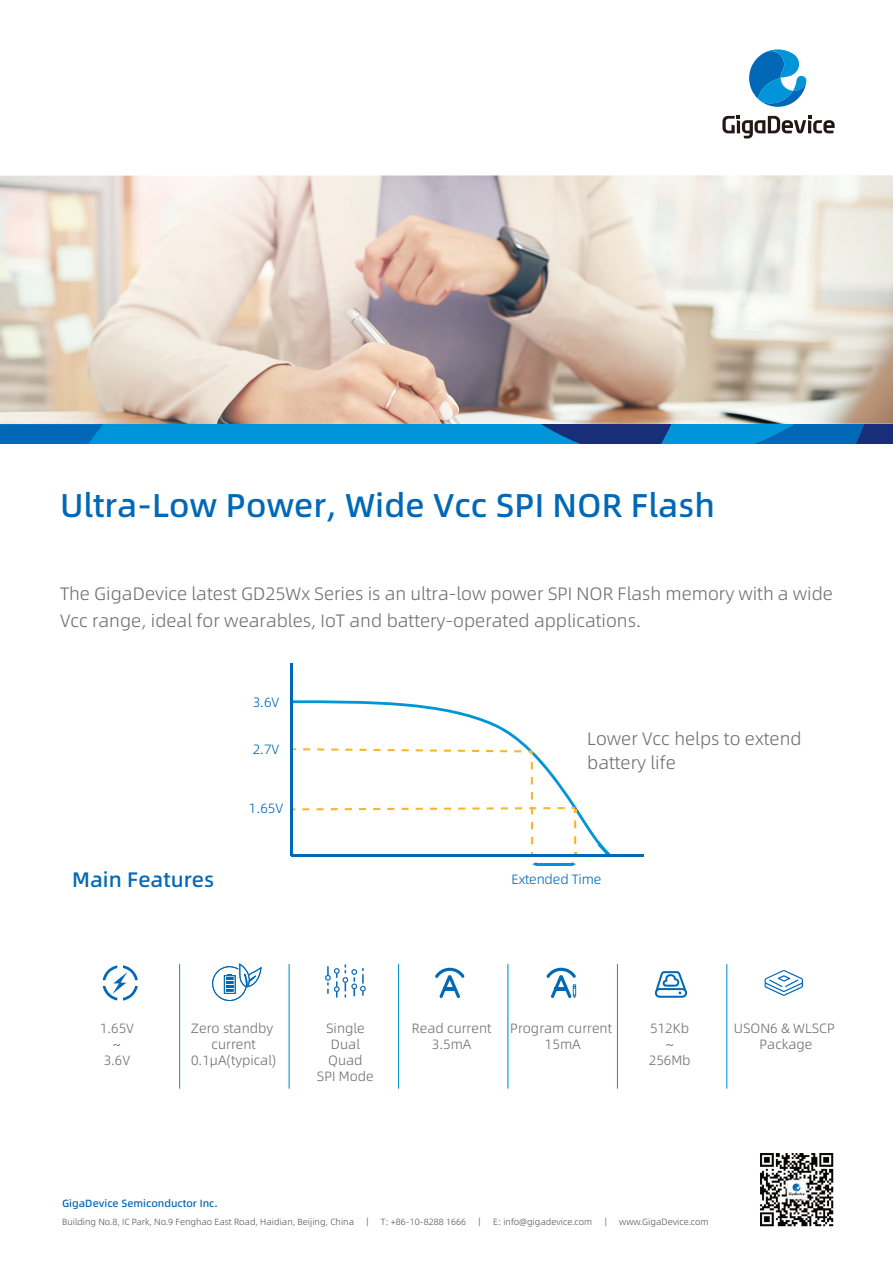
<style>
.page{position:relative;width:893px;height:1263px;background:#fff}
.page>*{position:absolute;margin:0;border:0;box-sizing:border-box;transform-origin:0 0}
.t1{font:33px "Alibaba Pu Hui Ti 2 65 Medium";color:#0068b7}
.t2{font:21px "Alibaba Pu Hui Ti 2 65 Medium";color:#0068b7}
.t3{font:18px/24px "Alibaba Pu Hui Ti 2 45 Light";color:#70706f}
.t4{font:13.5px/16.2px "Alibaba Pu Hui Ti 2 45 Light";color:#70706f;text-align:center}
.t5{font:13.5px "Alibaba Pu Hui Ti 2 45 Light";letter-spacing:-.01em;color:#0068b7}
.t6{font:10.5px "Alibaba Pu Hui Ti 2 65 Medium";color:#0068b7}
.t7{font:9px "Alibaba Pu Hui Ti 2 45 Light";color:#595757}
</style>
<div class="page">
<hr style="left:179px;top:964px;width:1px;height:124px;background:#0095d8">
<hr style="left:289px;top:964px;width:1px;height:124px;background:#0095d8">
<hr style="left:398px;top:964px;width:1px;height:124px;background:#0095d8">
<hr style="left:508px;top:964px;width:1px;height:124px;background:#0095d8">
<hr style="left:617px;top:964px;width:1px;height:124px;background:#0095d8">
<hr style="left:727px;top:964px;width:1px;height:124px;background:#0095d8">
<img style="left:760px;top:1153px;width:74px;height:74px">
<svg style="left:0;top:424px;width:893px;height:20px;background:#037bc2"></svg>
<svg style="left:722px;top:116px;width:113px;height:22px"></svg>
<svg style="left:749px;top:49px;width:57px;height:58px"></svg>
<img style="left:0;top:175px;width:893px;height:249px">
<svg style="left:293px;top:700px;width:318px;height:155px"></svg>
<svg style="left:303px;top:748px;width:7px;height:2px"></svg>
<svg style="left:317px;top:748px;width:7px;height:2px"></svg>
<svg style="left:331px;top:748px;width:7px;height:3px"></svg>
<svg style="left:345px;top:749px;width:7px;height:2px"></svg>
<svg style="left:359px;top:749px;width:7px;height:2px"></svg>
<svg style="left:373px;top:749px;width:8px;height:2px"></svg>
<svg style="left:388px;top:749px;width:7px;height:2px"></svg>
<svg style="left:402px;top:749px;width:7px;height:2px"></svg>
<svg style="left:416px;top:749px;width:7px;height:2px"></svg>
<svg style="left:430px;top:749px;width:7px;height:2px"></svg>
<svg style="left:444px;top:749px;width:7px;height:3px"></svg>
<svg style="left:458px;top:750px;width:7px;height:2px"></svg>
<svg style="left:472px;top:750px;width:7px;height:2px"></svg>
<svg style="left:486px;top:750px;width:7px;height:2px"></svg>
<svg style="left:500px;top:750px;width:7px;height:2px"></svg>
<svg style="left:514px;top:750px;width:7px;height:2px"></svg>
<svg style="left:302px;top:808px;width:7px;height:2px"></svg>
<svg style="left:316px;top:808px;width:8px;height:2px"></svg>
<svg style="left:331px;top:808px;width:7px;height:2px"></svg>
<svg style="left:345px;top:808px;width:7px;height:2px"></svg>
<svg style="left:359px;top:808px;width:7px;height:2px"></svg>
<svg style="left:373px;top:808px;width:7px;height:2px"></svg>
<svg style="left:387px;top:808px;width:7px;height:2px"></svg>
<svg style="left:402px;top:808px;width:7px;height:2px"></svg>
<svg style="left:416px;top:808px;width:7px;height:2px"></svg>
<svg style="left:430px;top:808px;width:7px;height:2px"></svg>
<svg style="left:444px;top:807px;width:7px;height:3px"></svg>
<svg style="left:458px;top:807px;width:7px;height:3px"></svg>
<svg style="left:472px;top:807px;width:7px;height:2px"></svg>
<svg style="left:487px;top:807px;width:7px;height:2px"></svg>
<svg style="left:501px;top:807px;width:7px;height:2px"></svg>
<svg style="left:515px;top:807px;width:7px;height:2px"></svg>
<svg style="left:543px;top:807px;width:7px;height:2px"></svg>
<svg style="left:557px;top:807px;width:8px;height:2px"></svg>
<svg style="left:531px;top:837px;width:2px;height:7px"></svg>
<svg style="left:531px;top:822px;width:2px;height:7px"></svg>
<svg style="left:529px;top:807px;width:7px;height:7px"></svg>
<svg style="left:531px;top:792px;width:2px;height:7px"></svg>
<svg style="left:531px;top:777px;width:2px;height:7px"></svg>
<svg style="left:531px;top:762px;width:2px;height:7px"></svg>
<svg style="left:528px;top:750px;width:5px;height:4px"></svg>
<svg style="left:574px;top:836px;width:2px;height:8px"></svg>
<svg style="left:574px;top:820px;width:2px;height:8px"></svg>
<svg style="left:572px;top:807px;width:4px;height:5px"></svg>
<hr style="left:536px;top:863px;width:36px;height:2px;background:#0095d8">
<svg style="left:572px;top:862px;width:4px;height:4px"></svg>
<svg style="left:532px;top:862px;width:4px;height:4px"></svg>
<hr style="left:291px;top:663px;width:2px;height:193px;background:#0068b7">
<hr style="left:292px;top:855px;width:352px;height:2px;background:#0068b7">
<svg style="left:103px;top:965px;width:35px;height:35px"></svg>
<svg style="left:655px;top:971px;width:32px;height:27px"></svg>
<svg style="left:764px;top:970px;width:39px;height:26px"></svg>
<svg style="left:435px;top:968px;width:30px;height:30px"></svg>
<svg style="left:325px;top:964px;width:41px;height:33px"></svg>
<svg style="left:212px;top:964px;width:50px;height:37px"></svg>
<svg style="left:546px;top:968px;width:30px;height:30px"></svg>
<h1 class="t1" style="left:60px;top:480px;width:656px">Ultra-Low Power, Wide Vcc SPI NOR Flash</h1>
<p class="t3" style="left:60px;top:579px;width:774px;line-height:27px">The GigaDevice latest GD25Wx Series is an ultra-low power SPI NOR Flash memory with a wide<br>Vcc range, ideal for wearables, IoT and battery-operated applications.</p>
<p class="t5" style="left:253px;top:692px;width:28px">3.6V</p>
<p class="t5" style="left:253px;top:739px;width:28px">2.7V</p>
<p class="t5" style="left:249px;top:798px;width:36px">1.65V</p>
<p class="t3" style="left:587px;top:726px;width:216px">Lower Vcc helps to extend battery life</p>
<p class="t2" style="left:72px;top:864px;width:144px">Main Features</p>
<p class="t5" style="left:511px;top:869px;width:91px">Extended Time</p>
<p class="t4" style="left:100px;top:1019px;width:35px">1.65V ~<br>3.6V</p>
<p class="t4" style="left:191px;top:1019px;width:87px">Zero standby current<br>0.1μA(typical)</p>
<p class="t4" style="left:317px;top:1019px;width:58px">Single<br>Dual<br>Quad<br>SPI Mode</p>
<p class="t4" style="left:412px;top:1019px;width:81px">Read current<br>3.5mA</p>
<p class="t4" style="left:510px;top:1019px;width:103px">Program current<br>15mA</p>
<p class="t4" style="left:649px;top:1019px;width:43px">512Kb ~<br>256Mb</p>
<p class="t4" style="left:734px;top:1019px;width:102px">USON6 &amp; WLSCP<br>Package</p>
<p class="t6" style="left:62px;top:1195px;width:157px">GigaDevice Semiconductor Inc.</p>
<p class="t7" style="left:62px;top:1215px;width:648px">Building No.8, IC Park, No.9 Fenghao East Road, Haidian, Beijing, China　｜　T: +86-10-8288 1666　｜　E: info@gigadevice.com　｜　www.GigaDevice.com</p>
</div>
